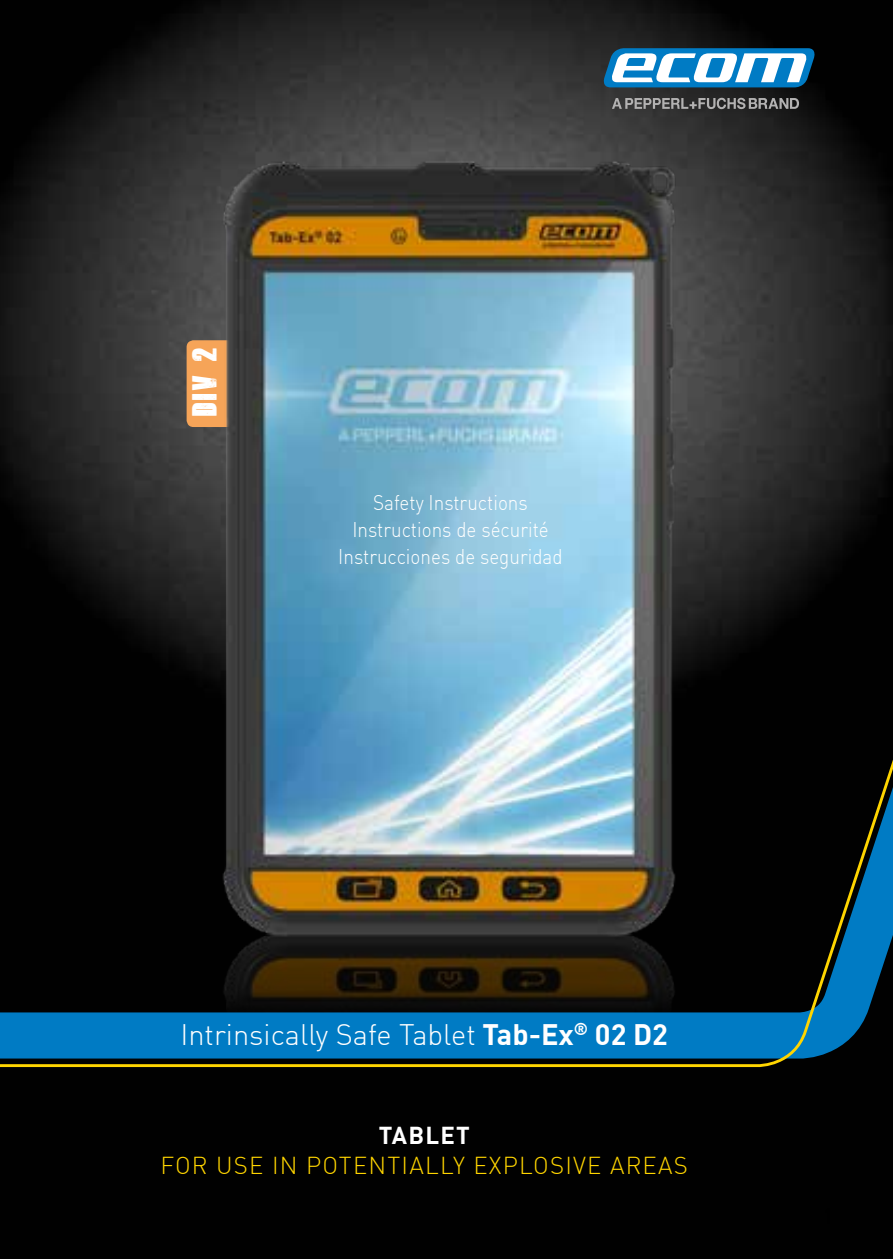
<style>
.page{position:relative;width:893px;height:1259px;background:#fff}
.page>*{position:absolute;margin:0;border:0;box-sizing:border-box;transform-origin:0 0}
.t1{font:300 29.1px "DIN Offc";color:#fff}
.t2{font:300 24px "DIN Offc";letter-spacing:.05em;color:#ffd500}
.t3{font:700 24px "DIN Offc";letter-spacing:.05em;color:#fff}
.t4{font:24px "Dead Kansas";color:#fff}
.t5{font:300 20.7px/27px "DIN Offc";color:#fff;text-align:center;scale:.91 1}
.s1{font-weight:700}
</style>
<div class="page">
<img style="left:0;top:0;width:893px;height:1259px">
<div style="left:187px;top:340px;width:50px;height:87px;background:#f6a458;border-radius:7px"></div>
<img style="left:222px;top:159px;width:458px;height:414px">
<svg style="left:604px;top:48px;width:210px;height:39px"></svg>
<svg style="left:612px;top:98px;width:187px;height:11px"></svg>
<svg style="left:0;top:573px;width:893px;height:520px"></svg>
<svg style="left:0;top:627px;width:893px;height:442px"></svg>
<p class="t4" style="left:192px;top:416px;width:69px;rotate:-90deg">Div 2</p>
<p class="t5" style="left:338px;top:488px;width:248px">Safety Instructions<br>Instructions de sécurité<br>Instrucciones de seguridad</p>
<h1 class="t1" style="left:180px;top:1016px;width:489px">Intrinsically Safe Tablet <span class="s1">Tab-Ex</span><sup>®</sup> <span class="s1">02 D2</span></h1>
<p class="t3" style="left:379px;top:1119px;width:93px">TABLET</p>
<p class="t2" style="left:161px;top:1150px;width:529px">FOR USE IN POTENTIALLY EXPLOSIVE AREAS</p>
</div>
